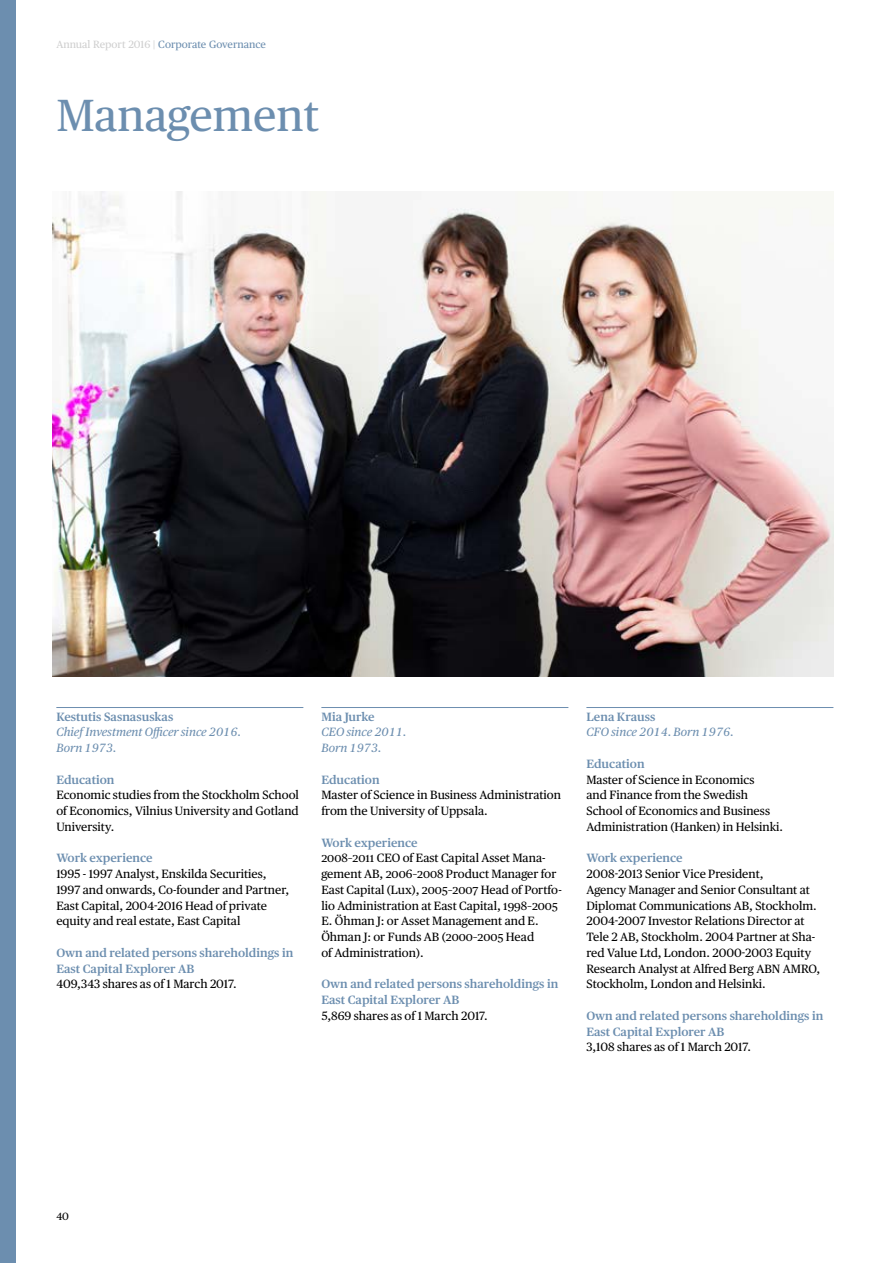
<style>
.page{position:relative;width:893px;height:1263px;background:#fff}
.page>*{position:absolute;margin:0;border:0;box-sizing:border-box;transform-origin:0 0}
.t1{font:45px "Publico Text";color:#6c8eaf}
.t2{font:12px/15.8px "Publico Text";color:#000}
.t3{font:600 12px/15.8px "Publico Text";color:#6c8eaf}
.t4{font:italic 12px/15.8px "Publico Text";color:#6c8eaf}
.t5{font:10.5px "Publico Text";color:#6c8eaf}
.t6{font:10.5px "Publico Text";color:#000}
.s1{color:#cfcfcf}
</style>
<div class="page">
<img style="left:52px;top:192px;width:781px;height:484px">
<hr style="left:56px;top:707px;width:247px;height:1px;background:#6c8eaf">
<hr style="left:321px;top:707px;width:247px;height:1px;background:#6c8eaf">
<hr style="left:586px;top:707px;width:247px;height:1px;background:#6c8eaf">
<div style="left:0;top:0;width:16px;height:1263px;background:#6c8eaf"></div>
<p class="t5" style="left:56px;top:36px;width:211px"><span class="s1">Annual Report 2016 |</span> Corporate Governance</p>
<h1 class="t1" style="left:56px;top:81px;width:264px">Management</h1>
<p class="t3" style="left:56px;top:708px;width:118px">Kestutis Sasnasuskas</p>
<p class="t4" style="left:56px;top:724px;width:186px">Chief Investment Officer since 2016.<br>Born 1973.</p>
<p class="t3" style="left:56px;top:771px;width:60px">Education</p>
<p class="t2" style="left:56px;top:787px;width:244px;text-align:justify">Economic studies from the Stockholm School of Economics, Vilnius University and Gotland University.</p>
<p class="t3" style="left:56px;top:849px;width:98px">Work experience</p>
<p class="t2" style="left:56px;top:865px;width:234px">1995 - 1997 Analyst, Enskilda Securities, 1997 and onwards, Co-founder and Partner, East Capital, 2004-2016 Head of private equity and real estate, East Capital</p>
<p class="t3" style="left:56px;top:944px;width:238px">Own and related persons shareholdings in<br>East Capital Explorer AB</p>
<p class="t2" style="left:56px;top:975px;width:182px">409,343 shares as of 1 March 2017.</p>
<p class="t3" style="left:321px;top:708px;width:55px">Mia Jurke</p>
<p class="t4" style="left:321px;top:724px;width:87px">CEO since 2011.<br>Born 1973.</p>
<p class="t3" style="left:321px;top:771px;width:60px">Education</p>
<p class="t2" style="left:321px;top:786px;width:241px">Master of Science in Business Administration from the University of Uppsala.</p>
<p class="t3" style="left:321px;top:834px;width:98px">Work experience</p>
<p class="t2" style="left:321px;top:849px;width:242px">2008–2011 CEO of East Capital Asset Mana&shy;gement AB, 2006–2008 Product Manager for East Capital (Lux), 2005–2007 Head of Portfo&shy;lio Administration at East Capital, 1998–2005<br>E. Öhman J: or Asset Management and E.<br>Öhman J: or Funds AB (2000–2005 Head<br>of Administration).</p>
<p class="t3" style="left:321px;top:975px;width:238px">Own and related persons shareholdings in<br>East Capital Explorer AB</p>
<p class="t2" style="left:321px;top:1007px;width:168px">5,869 shares as of 1 March 2017.</p>
<p class="t3" style="left:586px;top:708px;width:70px">Lena Krauss</p>
<p class="t4" style="left:586px;top:724px;width:149px">CFO since 2014. Born 1976.</p>
<p class="t3" style="left:586px;top:755px;width:60px">Education</p>
<p class="t2" style="left:586px;top:771px;width:198px">Master of Science in Economics<br>and Finance from the Swedish<br>School of Economics and Business<br>Administration (Hanken) in Helsinki.</p>
<p class="t3" style="left:586px;top:849px;width:98px">Work experience</p>
<p class="t2" style="left:586px;top:865px;width:235px">2008-2013 Senior Vice President,<br>Agency Manager and Senior Consultant at Diplomat Communications AB, Stockholm.<br>2004-2007 Investor Relations Director at Tele 2 AB, Stockholm. 2004 Partner at Sha&shy;red Value Ltd, London. 2000-2003 Equity Research Analyst at Alfred Berg ABN AMRO, Stockholm, London and Helsinki.</p>
<p class="t3" style="left:586px;top:1007px;width:238px">Own and related persons shareholdings in<br>East Capital Explorer AB</p>
<p class="t2" style="left:586px;top:1038px;width:166px">3,108 shares as of 1 March 2017.</p>
<p class="t6" style="left:56px;top:1208px;width:14px">40</p>
</div>
